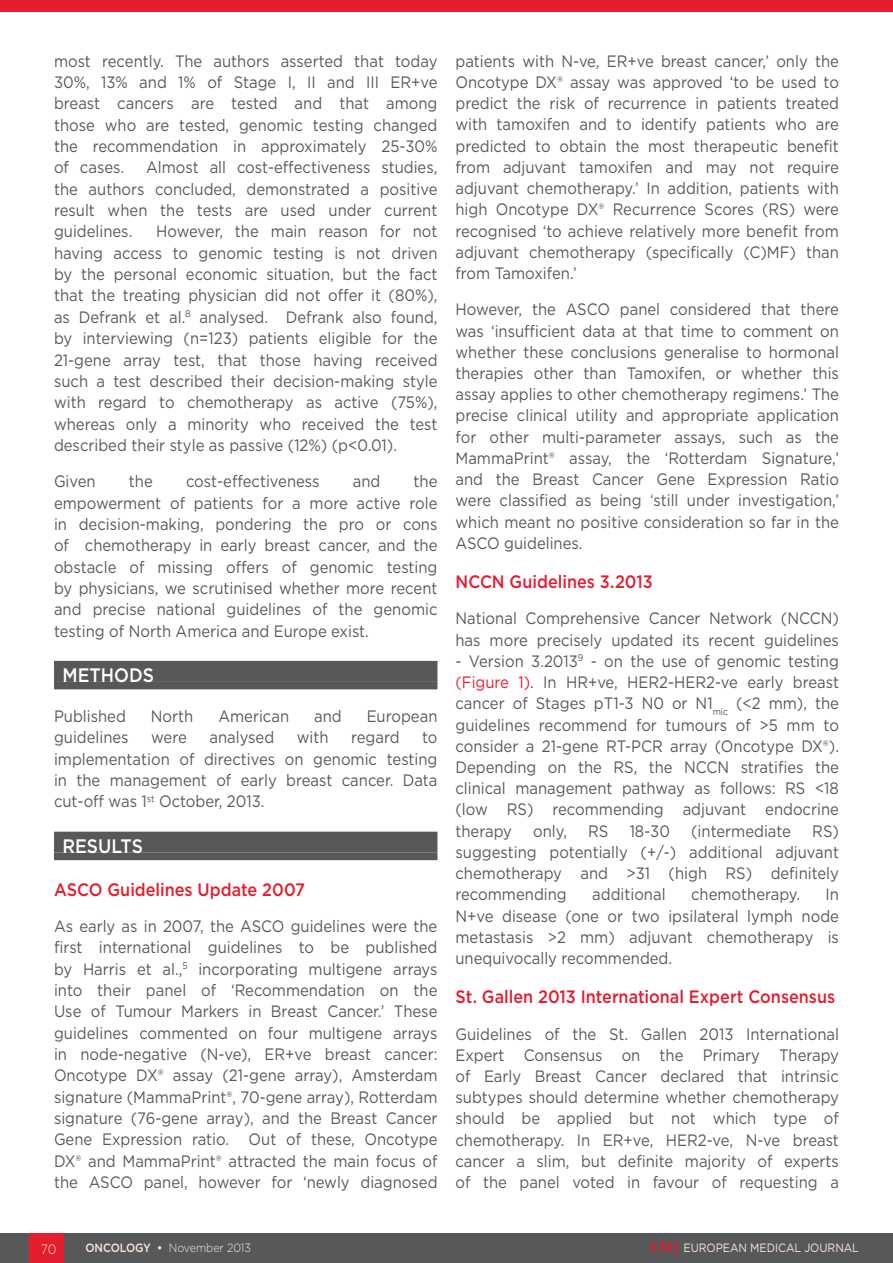
<style>
.page{position:relative;width:893px;height:1263px;background:#fff}
.page>*{position:absolute;margin:0;border:0;box-sizing:border-box;transform-origin:0 0}
.HEADING_1{font:500 19.5px "Gotham";color:#fff;scale:.9 1}
.TEXT_BODY{font:500 18px "Gotham";color:#e41d2f;scale:.9 1}
.TEXT_BODY-2{font:16.5px/21.3px "Gotham";color:#57585a;text-align:justify;scale:.9 1}
.t1{font:300 13.5px "Gotham";color:#fce7de;scale:.9 1}
.t2{font:12px "Gotham";letter-spacing:-.005em;color:#fce7de;scale:.9 1}
.t3{font:300 12px "Gotham";letter-spacing:-.005em;color:#fce7de;scale:.9 1}
.s1{color:#e41d2f}
.s2{font-weight:500}
.s3{font-family:"Palatino Linotype";font-weight:700;font-size:15px;color:#e41d2f}
</style>
<div class="page">
<div style="left:0;top:1233px;width:893px;height:30px;background:#57585a"></div>
<div style="left:30px;top:1233px;width:34px;height:30px;background:#e41d2f"></div>
<div style="left:54px;top:661px;width:383px;height:21px;background:#57585a"></div>
<div style="left:54px;top:682px;width:383px;height:7px;background:#57585a"></div>
<div style="left:54px;top:832px;width:383px;height:21px;background:#57585a"></div>
<div style="left:54px;top:853px;width:383px;height:7px;background:#57585a"></div>
<div style="left:0;top:0;width:893px;height:12px;background:#e41d2f"></div>
<p class="TEXT_BODY-2" style="left:54px;top:50px;width:428px">most recently. The authors asserted that today 30%, 13% and 1% of Stage I, II and III ER+ve breast cancers are tested and that among those who are tested, genomic testing changed the recommendation in approximately 25-30% of cases.</p>
<p class="TEXT_BODY-2" style="left:54px;top:157px;width:428px;text-indent:92px">Almost all cost-effectiveness studies, the authors concluded, demonstrated a positive result when the tests are used under current guidelines.</p>
<p class="TEXT_BODY-2" style="left:54px;top:221px;width:428px;text-indent:102px">However, the main reason for not having access to genomic testing is not driven by the personal economic situation, but the fact that the treating physician did not offer it (80%), as Defrank et al.<sup>8</sup> analysed. Defrank also found, by interviewing (n=123) patients eligible for the 21-gene array test, that those having received such a test described their decision-making style with regard to chemotherapy as active (75%), whereas only a minority who received the test described their style as passive (12%) (p&lt;0.01).</p>
<p class="TEXT_BODY-2" style="left:54px;top:470px;width:48px">Given</p>
<p class="TEXT_BODY-2" style="left:129px;top:470px;width:28px">the</p>
<p class="TEXT_BODY-2" style="left:186px;top:470px;width:150px">cost-effectiveness</p>
<p class="TEXT_BODY-2" style="left:353px;top:470px;width:32px">and</p>
<p class="TEXT_BODY-2" style="left:54px;top:470px;width:428px;text-indent:360px">the empowerment of patients for a more active role in decision-making, pondering the pro or cons of chemotherapy in early breast cancer, and the obstacle of missing offers of genomic testing by physicians, we scrutinised whether more recent and precise national guidelines of the genomic testing of North America and Europe exist.</p>
<p class="HEADING_1" style="left:63px;top:662px;width:103px">METHODS</p>
<p class="TEXT_BODY-2" style="left:54px;top:705px;width:81px">Published</p>
<p class="TEXT_BODY-2" style="left:151px;top:705px;width:49px">North</p>
<p class="TEXT_BODY-2" style="left:218px;top:705px;width:80px">American</p>
<p class="TEXT_BODY-2" style="left:314px;top:705px;width:32px">and</p>
<p class="TEXT_BODY-2" style="left:367px;top:705px;width:80px">European</p>
<p class="TEXT_BODY-2" style="left:54px;top:726px;width:85px">guidelines</p>
<p class="TEXT_BODY-2" style="left:151px;top:726px;width:41px">were</p>
<p class="TEXT_BODY-2" style="left:209px;top:726px;width:73px">analysed</p>
<p class="TEXT_BODY-2" style="left:297px;top:726px;width:37px">with</p>
<p class="TEXT_BODY-2" style="left:351px;top:726px;width:55px">regard</p>
<p class="TEXT_BODY-2" style="left:54px;top:726px;width:428px;text-indent:368px">to implementation of directives on genomic testing in the management of early breast cancer. Data cut-off was 1<sup>st</sup> October, 2013.</p>
<p class="HEADING_1" style="left:63px;top:833px;width:91px">RESULTS</p>
<p class="TEXT_BODY" style="left:54px;top:878px;width:280px">ASCO Guidelines Update 2007</p>
<p class="TEXT_BODY-2" style="left:54px;top:915px;width:428px">As early as in 2007, the ASCO guidelines were the first international guidelines to be published by Harris et al.,<sup>5</sup> incorporating multigene arrays into their panel of ‘Recommendation on the Use of Tumour Markers in Breast Cancer.’ These guidelines commented on four multigene arrays in node-negative (N-ve), ER+ve breast cancer:<br>Oncotype DX® assay (21-gene array), Amsterdam signature (MammaPrint®, 70-gene array), Rotterdam signature (76-gene array), and the Breast Cancer Gene Expression ratio. Out of these, Oncotype DX® and MammaPrint® attracted the main focus of the ASCO panel, however for ‘newly diagnosed</p>
<p class="TEXT_BODY-2" style="left:455px;top:50px;width:428px">patients with N-ve, ER+ve breast cancer,’ only the Oncotype DX® assay was approved ‘to be used to predict the risk of recurrence in patients treated with tamoxifen and to identify patients who are predicted to obtain the most therapeutic benefit from adjuvant tamoxifen and may not require adjuvant chemotherapy.’ In addition, patients with high Oncotype DX® Recurrence Scores (RS) were recognised ‘to achieve relatively more benefit from adjuvant chemotherapy (specifically (C)MF) than from Tamoxifen.’</p>
<p class="TEXT_BODY-2" style="left:455px;top:298px;width:428px">However, the ASCO panel considered that there was ‘insufficient data at that time to comment on whether these conclusions generalise to hormonal therapies other than Tamoxifen, or whether this assay applies to other chemotherapy regimens.’ The precise clinical utility and appropriate application for other multi-parameter assays, such as the MammaPrint® assay, the ‘Rotterdam Signature,’ and the Breast Cancer Gene Expression Ratio were classified as being ‘still under investigation,’ which meant no positive consideration so far in the ASCO guidelines.</p>
<p class="TEXT_BODY" style="left:455px;top:570px;width:221px">NCCN Guidelines 3.2013</p>
<p class="TEXT_BODY-2" style="left:455px;top:607px;width:428px">National Comprehensive Cancer Network (NCCN) has more precisely updated its recent guidelines</p>
<p class="TEXT_BODY-2" style="left:455px;top:650px;width:428px">- Version 3.2013<sup>9</sup> - on the use of genomic testing <span class="s1">(Figure 1)</span>. In HR+ve, HER2-HER2-ve early breast cancer of Stages pT1-3 N0 or N1<sub>mic</sub> (&lt;2 mm), the guidelines recommend for tumours of &gt;5 mm to consider a 21-gene RT-PCR array (Oncotype DX®).<br>Depending on the RS, the NCCN stratifies the clinical management pathway as follows: RS &lt;18 (low RS) recommending adjuvant endocrine therapy</p>
<p class="TEXT_BODY-2" style="left:533px;top:820px;width:39px">only,</p>
<p class="TEXT_BODY-2" style="left:588px;top:820px;width:24px">RS</p>
<p class="TEXT_BODY-2" style="left:630px;top:820px;width:46px">18-30</p>
<p class="TEXT_BODY-2" style="left:691px;top:820px;width:112px">(intermediate</p>
<p class="TEXT_BODY-2" style="left:455px;top:820px;width:428px;text-indent:357px">RS) suggesting potentially (+/-) additional adjuvant chemotherapy and &gt;31 (high RS) definitely recommending</p>
<p class="TEXT_BODY-2" style="left:592px;top:883px;width:83px">additional</p>
<p class="TEXT_BODY-2" style="left:691px;top:883px;width:123px">chemotherapy.</p>
<p class="TEXT_BODY-2" style="left:455px;top:883px;width:428px;text-indent:370px">In N+ve disease (one or two ipsilateral lymph node metastasis &gt;2 mm) adjuvant chemotherapy is unequivocally recommended.</p>
<p class="TEXT_BODY" style="left:455px;top:985px;width:423px">St. Gallen 2013 International Expert Consensus</p>
<p class="TEXT_BODY-2" style="left:455px;top:1023px;width:428px">Guidelines of the St. Gallen 2013 International Expert Consensus on the Primary Therapy of Early Breast Cancer declared that intrinsic subtypes should determine whether chemotherapy should be applied but not which type of chemotherapy. In ER+ve, HER2-ve, N-ve breast cancer a slim, but definite majority of experts of the panel voted in favour of requesting a</p>
<p class="t1" style="left:41px;top:1240px;width:19px">70</p>
<p class="t3" style="left:85px;top:1240px;width:186px"><span class="s2">ONCOLOGY •</span> November 2013</p>
<p class="t2" style="left:650px;top:1240px;width:234px"><span class="s3">EMJ</span> EUROPEAN MEDICAL JOURNAL</p>
</div>
